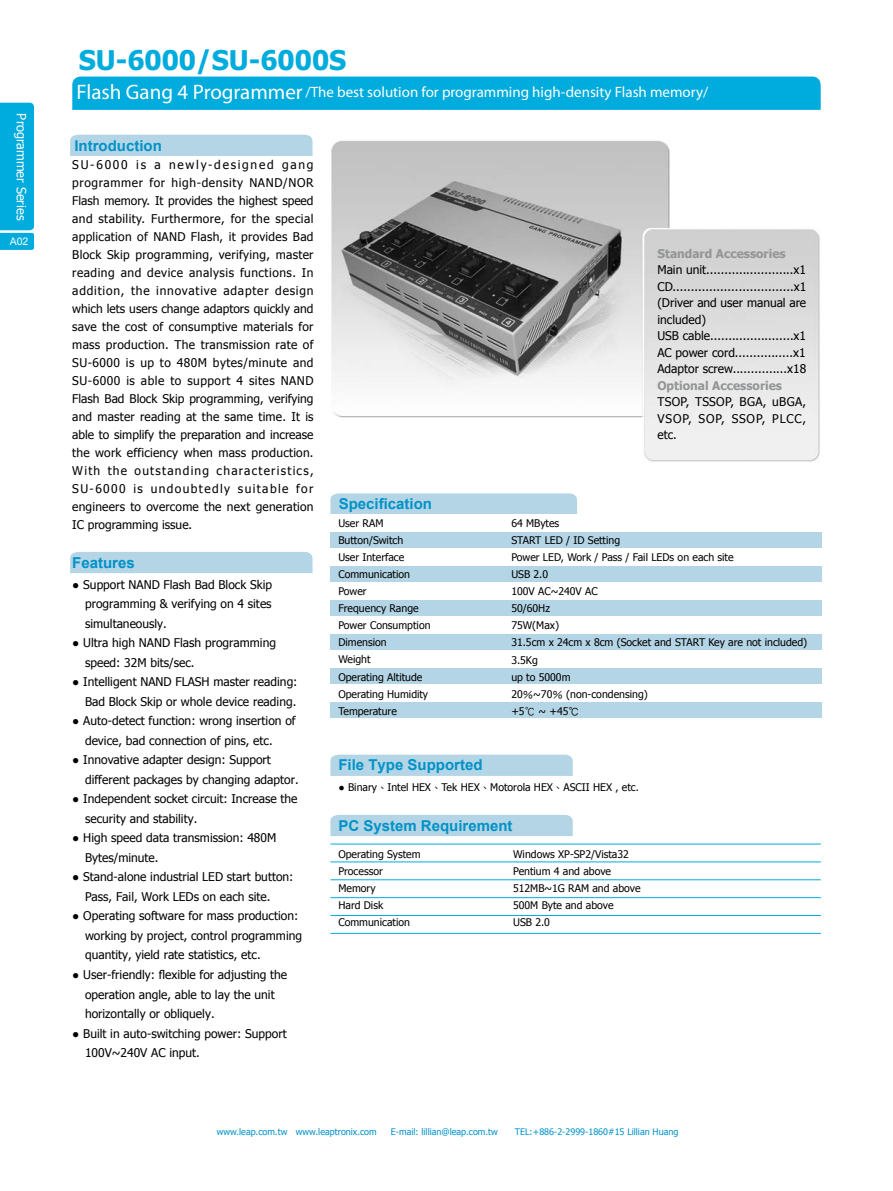
<style>
.page{position:relative;width:893px;height:1191px;background:#fff}
.page>*{position:absolute;margin:0;border:0;box-sizing:border-box;transform-origin:0 0}
.t1{font:700 27px "Tahoma";color:#00acdd}
.t2{font:15px "Myriad Pro";color:#fff}
.t3{font:700 15px "Arial";color:#0092c8}
.t4{font:12.75px "Tahoma";color:#fff}
.t5{font:12px/18px "Tahoma";color:#000}
.t6{font:700 12px "Tahoma";color:#939597}
.t7{font:10.5px/17.1px "Tahoma";color:#000}
.t8{font:10.5px "Arial";color:#fff}
.t9{font:9px "Tahoma";color:#0092c8}
.s1{font-size:21px}
.s2{font-family:"DF Hei W5 WIN BF"}
.s3{font-family:"DF Yuan W5 WIN BF"}
</style>
<div class="page">
<div style="left:0;top:103px;width:34px;height:147px;background:#00acdd"></div>
<div style="left:72px;top:77px;width:749px;height:33px;background:#00acdd"></div>
<div style="left:70px;top:135px;width:243px;height:21px;background:#b4d5e5"></div>
<div style="left:70px;top:552px;width:243px;height:21px;background:#b4d5e5"></div>
<div style="left:330px;top:754px;width:243px;height:22px;background:#b4d5e5"></div>
<div style="left:330px;top:815px;width:243px;height:21px;background:#b4d5e5"></div>
<div style="left:330px;top:493px;width:247px;height:21px;background:#b4d5e5"></div>
<div style="left:330px;top:514px;width:491px;height:219px;background:#b4d5e5"></div>
<div style="left:325px;top:514px;width:502px;height:17px;background:#fff"></div>
<div style="left:325px;top:582px;width:502px;height:17px;background:#fff"></div>
<div style="left:325px;top:548px;width:502px;height:17px;background:#fff"></div>
<div style="left:325px;top:616px;width:502px;height:17px;background:#fff"></div>
<div style="left:325px;top:650px;width:502px;height:17px;background:#fff"></div>
<div style="left:325px;top:718px;width:502px;height:17px;background:#fff"></div>
<div style="left:325px;top:684px;width:502px;height:17px;background:#fff"></div>
<img style="left:331px;top:140px;width:489px;height:322px">
<hr style="left:330px;top:843px;width:491px;height:1px;background:#00acdd">
<hr style="left:330px;top:861px;width:491px;height:1px;background:#00acdd">
<hr style="left:330px;top:879px;width:491px;height:1px;background:#00acdd">
<hr style="left:330px;top:897px;width:491px;height:1px;background:#00acdd">
<hr style="left:330px;top:915px;width:491px;height:1px;background:#00acdd">
<hr style="left:330px;top:933px;width:491px;height:1px;background:#00acdd">
<p class="t4" style="left:30px;top:113px;width:108px;rotate:90deg">Programmer Series</p>
<p class="t8" style="left:10px;top:234px;width:20px">A02</p>
<h1 class="t1" style="left:79px;top:41px;width:269px">SU-6000/SU-6000S</h1>
<p class="t2" style="left:77px;top:83px;width:633px"><span class="s1">Flash Gang 4 Programmer</span> /The best solution for programming high-density Flash memory/</p>
<p class="t3" style="left:74px;top:136px;width:89px">Introduction</p>
<p class="t5" style="left:72px;top:155px;width:243px;text-align:justify">SU-6000 is a newly-designed gang programmer for high-density NAND/NOR Flash memory. It provides the highest speed and stability. Furthermore, for the special application of NAND Flash, it provides Bad Block Skip programming, verifying, master reading and device analysis functions. In addition, the innovative adapter design which lets users change adaptors quickly and save the cost of consumptive materials for mass production. The transmission rate of SU-6000 is up to 480M bytes/minute and SU-6000 is able to support 4 sites NAND Flash Bad Block Skip programming, verifying and master reading at the same time. It is able to simplify the preparation and increase the work efficiency when mass production.<br>With the outstanding characteristics, SU-6000 is undoubtedly suitable for engineers to overcome the next generation IC programming issue.</p>
<p class="t3" style="left:72px;top:552px;width:64px">Features</p>
<p class="t5" style="left:85px;top:574px;width:189px;line-height:19.5px;text-align:justify;text-indent:-13px">● Support NAND Flash Bad Block Skip programming &amp; verifying on 4 sites simultaneously.</p>
<p class="t5" style="left:85px;top:632px;width:192px;line-height:19.5px;text-indent:-13px">● Ultra high NAND Flash programming speed: 32M bits/sec.</p>
<p class="t5" style="left:72px;top:671px;width:227px;line-height:19.5px;text-align:right">● Intelligent NAND FLASH master reading:<br>Bad Block Skip or whole device reading.</p>
<p class="t5" style="left:85px;top:710px;width:212px;line-height:19.5px;text-indent:-13px">● Auto-detect function: wrong insertion of device, bad connection of pins, etc.</p>
<p class="t5" style="left:85px;top:749px;width:215px;line-height:19.5px;text-indent:-13px">● Innovative adapter design: Support different packages by changing adaptor.</p>
<p class="t5" style="left:85px;top:788px;width:214px;line-height:19.5px;text-indent:-13px">● Independent socket circuit: Increase the security and stability.</p>
<p class="t5" style="left:85px;top:827px;width:193px;line-height:19.5px;text-indent:-13px">● High speed data transmission: 480M<br>Bytes/minute.</p>
<p class="t5" style="left:85px;top:866px;width:210px;line-height:19.5px;text-indent:-13px">● Stand-alone industrial LED start button:<br>Pass, Fail, Work LEDs on each site.</p>
<p class="t5" style="left:85px;top:905px;width:219px;line-height:19.5px;text-indent:-13px">● Operating software for mass production: working by project, control programming quantity, yield rate statistics, etc.</p>
<p class="t5" style="left:85px;top:964px;width:204px;line-height:19.5px;text-indent:-13px">● User-friendly: flexible for adjusting the operation angle, able to lay the unit horizontally or obliquely.</p>
<p class="t5" style="left:85px;top:1022px;width:203px;line-height:19.5px;text-indent:-13px">● Built in auto-switching power: Support<br>100V~240V AC input.</p>
<p class="t3" style="left:339px;top:494px;width:95px">Specification</p>
<p class="t6" style="left:657px;top:245px;width:130px">Standard Accessories</p>
<p class="t5" style="left:657px;top:261px;width:150px;line-height:16.5px">Main unit........................x1<br>CD.................................x1 (Driver and user manual are included)<br>USB cable.......................x1<br>AC power cord................x1<br>Adaptor screw...............x18</p>
<p class="t6" style="left:657px;top:377px;width:126px">Optional Accessories</p>
<p class="t5" style="left:657px;top:393px;width:150px;line-height:16.5px;text-align:justify">TSOP, TSSOP, BGA, uBGA, VSOP, SOP, SSOP, PLCC, etc.</p>
<p class="t7" style="left:338px;top:514px;width:94px">User RAM<br>Button/Switch<br>User Interface<br>Communication<br>Power<br>Frequency Range<br>Power Consumption<br>Dimension<br>Weight<br>Operating Altitude<br>Operating Humidity<br>Temperature</p>
<p class="t7" style="left:511px;top:514px;width:297px">64 MBytes<br>START LED / ID Setting<br>Power LED, Work / Pass / Fail LEDs on each site<br>USB 2.0<br>100V AC~240V AC<br>50/60Hz<br>75W(Max)<br>31.5cm x 24cm x 8cm (Socket and START Key are not included)<br>3.5Kg<br>up to 5000m<br>20<span class="s2">％</span>~70<span class="s2">％</span> (non-condensing)<br>+5<span class="s2">℃</span> ~ +45<span class="s3">℃</span></p>
<p class="t3" style="left:338px;top:755px;width:146px">File Type Supported</p>
<p class="t7" style="left:338px;top:778px;width:302px">● Binary<span class="s2">、</span>Intel HEX<span class="s2">、</span>Tek HEX<span class="s2">、</span>Motorola HEX<span class="s2">、</span>ASCII HEX , etc.</p>
<p class="t3" style="left:338px;top:815px;width:176px">PC System Requirement</p>
<p class="t7" style="left:338px;top:845px;width:84px">Operating System<br>Processor<br>Memory<br>Hard Disk<br>Communication</p>
<p class="t7" style="left:513px;top:845px;width:129px">Windows XP-SP2/Vista32<br>Pentium 4 and above<br>512MB~1G RAM and above<br>500M Byte and above<br>USB 2.0</p>
<p class="t9" style="left:217px;top:1125px;width:161px">www.leap.com.tw www.leaptronix.com</p>
<p class="t9" style="left:391px;top:1125px;width:109px">E-mail: lillian@leap.com.tw</p>
<p class="t9" style="left:515px;top:1125px;width:165px">TEL:+886-2-2999-1860#15 Lillian Huang</p>
</div>
